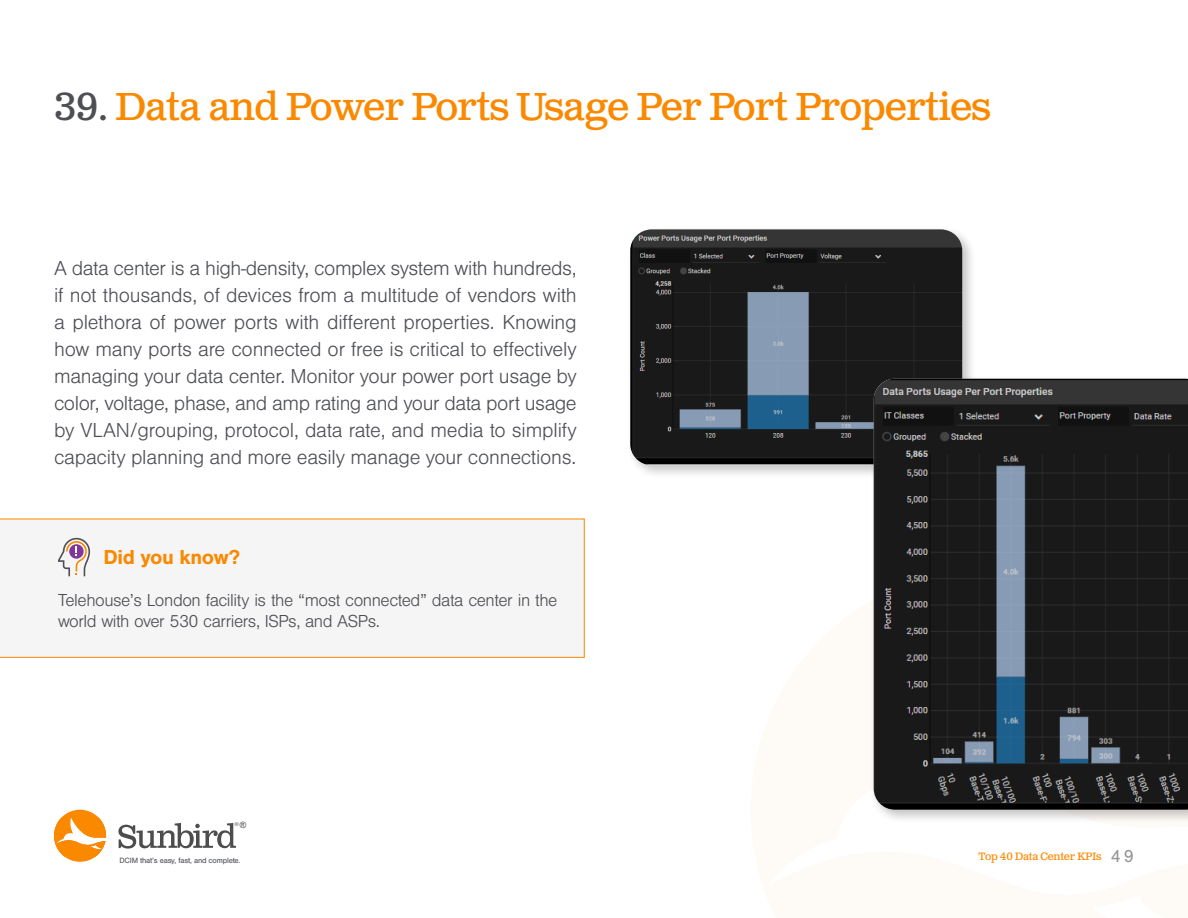
<style>
.page{position:relative;width:1188px;height:918px;background:#fff}
.page>*{position:absolute;margin:0;border:0;box-sizing:border-box;transform-origin:0 0}
.t1{font:39px "Clarendon Text Pro";letter-spacing:-.025em;color:#fa8900}
.t2{font:300 21px/27px "Nimbus San";letter-spacing:-.01em;color:#4d4f54;text-align:justify}
.t3{font:700 21px "Nimbus San";letter-spacing:-.02em;color:#fa8900}
.t4{font:300 18px/21px "Nimbus San";letter-spacing:-.025em;color:#4d4f54}
.t5{font:18px "Nimbus San";color:#939598}
.t6{font:10.65px "Clarendon Text Pro";letter-spacing:-.025em;color:#fa8900}
.t7{font:8.7px "Arial";color:#4d4f54}
.t8{font:7.95px "Nimbus San";letter-spacing:-.025em;color:#4d4f54}
.t9{font:5.7px "Nimbus San";color:#4d4d4d}
.s1{color:#4d4f54}
</style>
<div class="page">
<svg style="left:118px;top:823px;width:118px;height:26px"></svg>
<svg style="left:54px;top:810px;width:52px;height:52px"></svg>
<div style="left:0;top:519px;width:584px;height:139px;background:#f6f5f6"></div>
<svg style="left:58px;top:538px;width:32px;height:38px"></svg>
<div style="left:627px;top:226px;width:349px;height:253px;background:#231f20;opacity:.25"></div>
<img style="left:630px;top:230px;width:332px;height:234px">
<div style="left:870px;top:375px;width:318px;height:448px;background:#231f20;opacity:.25"></div>
<img style="left:874px;top:379px;width:314px;height:431px">
<p class="t1" style="left:54px;top:83px;width:938px"><span class="s1">39.</span> Data and Power Ports Usage Per Port Properties</p>
<p class="t2" style="left:54px;top:255px;width:524px">A data center is a high-density, complex system with hundreds, if not thousands, of devices from a multitude of vendors with a plethora of power ports with different properties. Knowing how many ports are connected or free is critical to effectively managing your data center. Monitor your power port usage by color, voltage, phase, and amp rating and your data port usage by VLAN/grouping, protocol, data rate, and media to simplify capacity planning and more easily manage your connections.</p>
<p class="t3" style="left:104px;top:546px;width:138px">Did you know?</p>
<p class="t4" style="left:58px;top:590px;width:501px">Telehouse’s London facility is the “most connected” data center in the world with over 530 carriers, ISPs, and ASPs.</p>
<p class="t7" style="left:240px;top:820px;width:8px">®</p>
<p class="t9" style="left:234px;top:821px;width:6px">®</p>
<p class="t8" style="left:120px;top:856px;width:123px">DCIM that’s easy, fast, and complete.</p>
<p class="t5" style="left:1111px;top:846px;width:25px">49</p>
<p class="t6" style="left:978px;top:849px;width:125px">Top 40 Data Center KPIs</p>
</div>
